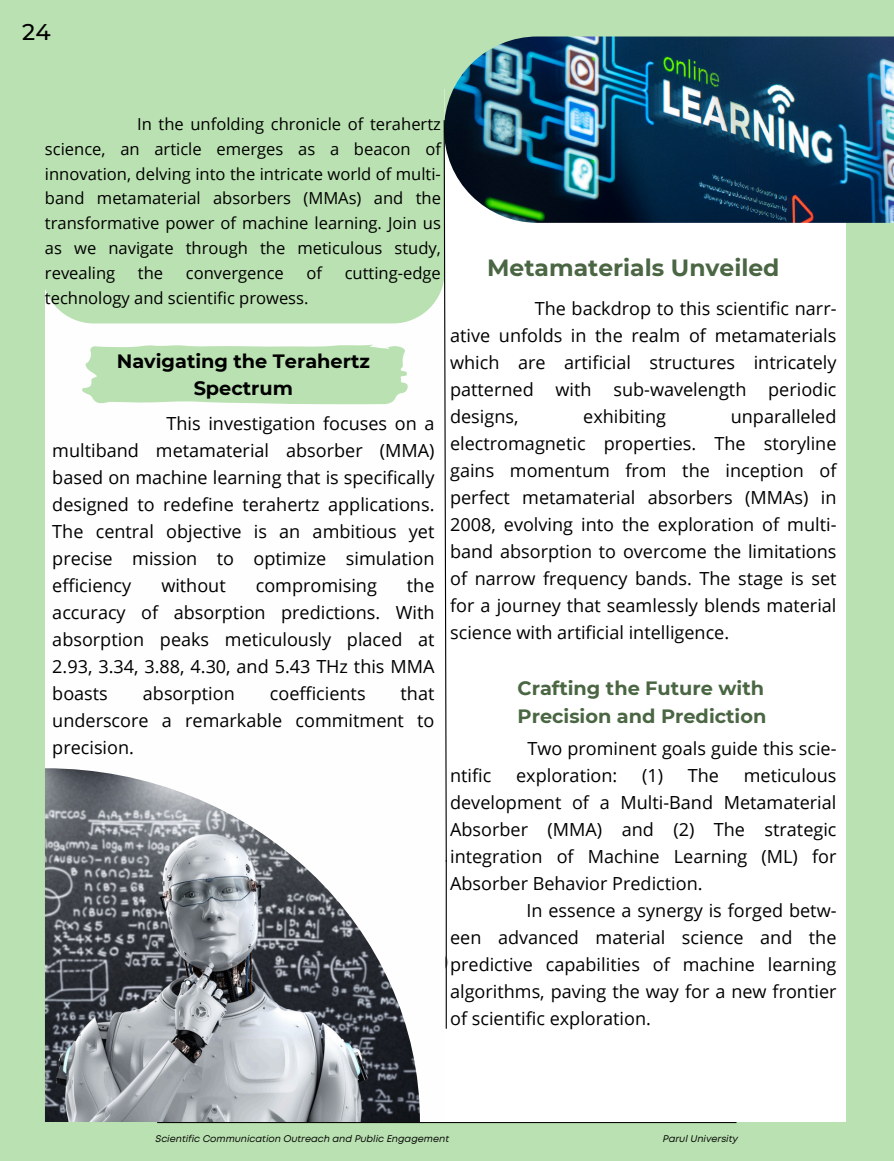
<style>
.page{position:relative;width:894px;height:1161px;background:#fff}
.page>*{position:absolute;margin:0;border:0;box-sizing:border-box;transform-origin:0 0}
.t1{font:700 23.4px "Montserrat";color:#4a6643}
.t2{font:500 22.65px "Montserrat";color:#000}
.t3{font:700 19.35px/27.9px "Montserrat";color:#4a6643}
.t4{font:700 19.35px/27.9px "Montserrat";color:#000;text-align:center}
.t5{font:18px/27px "Open Sans";color:#000;text-align:justify}
.t6{font:16.5px/24.8px "Open Sans";color:#000;text-align:justify}
.t7{font:italic 9.6px "Mont";color:#000}
</style>
<div class="page">
<div style="left:0;top:0;width:893px;height:1161px;background:#bae1b1"></div>
<div style="left:441px;top:120px;width:404px;height:1001px;background:#fff"></div>
<div style="left:45px;top:89px;width:399px;height:1033px;background:#fefefe"></div>
<div style="left:45px;top:89px;width:399px;height:234px;background:#bae1b1"></div>
<img style="left:444px;top:37px;width:449px;height:186px">
<hr style="left:445px;top:860px;width:1px;height:169px;background:#000">
<svg style="left:82px;top:344px;width:326px;height:60px"></svg>
<img style="left:45px;top:768px;width:375px;height:354px">
<svg style="left:443px;top:119px;width:4px;height:744px"></svg>
<hr style="left:157px;top:1122px;width:579px;height:1px;background:#000">
<p class="t2" style="left:22px;top:19px;width:30px">24</p>
<h2 class="t6" style="left:45px;top:111px;width:397px;text-indent:92px">In the unfolding chronicle of terahertz science, an article emerges as a beacon of innovation, delving into the intricate world of multi&shy;band metamaterial absorbers (MMAs) and the transformative power of machine learning. Join us as we navigate through the meticulous study, revealing</h2>
<h2 class="t6" style="left:138px;top:260px;width:27px">the</h2>
<h2 class="t6" style="left:186px;top:260px;width:99px">convergence</h2>
<h2 class="t6" style="left:306px;top:260px;width:17px">of</h2>
<h2 class="t6" style="left:344px;top:260px;width:98px">cutting-edge</h2>
<h2 class="t6" style="left:45px;top:285px;width:265px">technology and scientific prowess.</h2>
<p class="t4" style="left:117px;top:347px;width:255px">Navigating the Terahertz<br>Spectrum</p>
<h3 class="t5" style="left:52px;top:409px;width:383px;text-indent:114px">This investigation focuses on a multiband metamaterial absorber (MMA) based on machine learning that is specifically designed to redefine terahertz applications.<br>The central objective is an ambitious yet precise mission to optimize simulation efficiency</h3>
<h3 class="t5" style="left:52px;top:571px;width:383px;text-indent:354px">the accuracy of absorption predictions. With absorption peaks meticulously placed at 2.93, 3.34, 3.88, 4.30, and 5.43 THz this MMA boasts</h3>
<h3 class="t5" style="left:161px;top:571px;width:66px">without</h3>
<h3 class="t5" style="left:256px;top:571px;width:123px">compromising</h3>
<h3 class="t5" style="left:143px;top:679px;width:93px">absorption</h3>
<h3 class="t5" style="left:270px;top:679px;width:97px">coefficients</h3>
<h3 class="t5" style="left:52px;top:679px;width:383px;text-indent:348px">that underscore a remarkable commitment to precision.</h3>
<h1 class="t1" style="left:487px;top:254px;width:294px">Metamaterials Unveiled</h1>
<h3 class="t5" style="left:450px;top:295px;width:388px;text-indent:85px">The backdrop to this scientific narr&shy;ative unfolds in the realm of metamaterials which are artificial structures intricately patterned with sub-wavelength periodic designs,</h3>
<h3 class="t5" style="left:450px;top:403px;width:388px;text-indent:280px">unparalleled electromagnetic properties. The storyline gains momentum from the inception of perfect metamaterial absorbers (MMAs) in 2008, evolving into the exploration of multi&shy;band absorption to overcome the limitations of narrow frequency bands. The stage is set for a journey that seamlessly blends material science with artificial intelligence.</h3>
<h2 class="t3" style="left:517px;top:674px;width:250px">Crafting the Future with<br>Precision and Prediction</h2>
<h3 class="t5" style="left:583px;top:403px;width:84px">exhibiting</h3>
<p class="t5" style="left:527px;top:735px;width:310px">Two prominent goals guide this scie-</p>
<p class="t5" style="left:450px;top:762px;width:43px">ntific</p>
<p class="t5" style="left:516px;top:762px;width:103px">exploration:</p>
<p class="t5" style="left:642px;top:762px;width:78px">(1) The</p>
<p class="t5" style="left:743px;top:762px;width:94px">meticulous</p>
<p class="t5" style="left:450px;top:789px;width:388px">development of a Multi-Band Metamaterial</p>
<p class="t5" style="left:450px;top:816px;width:388px">Absorber (MMA) and (2) The strategic</p>
<p class="t5" style="left:450px;top:843px;width:388px">integration of Machine Learning (ML) for</p>
<p class="t5" style="left:450px;top:870px;width:254px">Absorber Behavior Prediction.</p>
<p class="t5" style="left:526px;top:897px;width:311px">In essence a synergy is forged betw-</p>
<p class="t5" style="left:450px;top:924px;width:388px">een advanced material science and the</p>
<p class="t5" style="left:450px;top:951px;width:388px">predictive capabilities of machine learning</p>
<p class="t5" style="left:450px;top:978px;width:388px">algorithms, paving the way for a new frontier</p>
<p class="t5" style="left:450px;top:1005px;width:202px">of scientific exploration.</p>
<h3 class="t7" style="left:155px;top:1135px;width:295px">Scientific Communication Outreach and Public Engagement</h3>
<p class="t7" style="left:662px;top:1135px;width:77px">Parul University</p>
</div>
